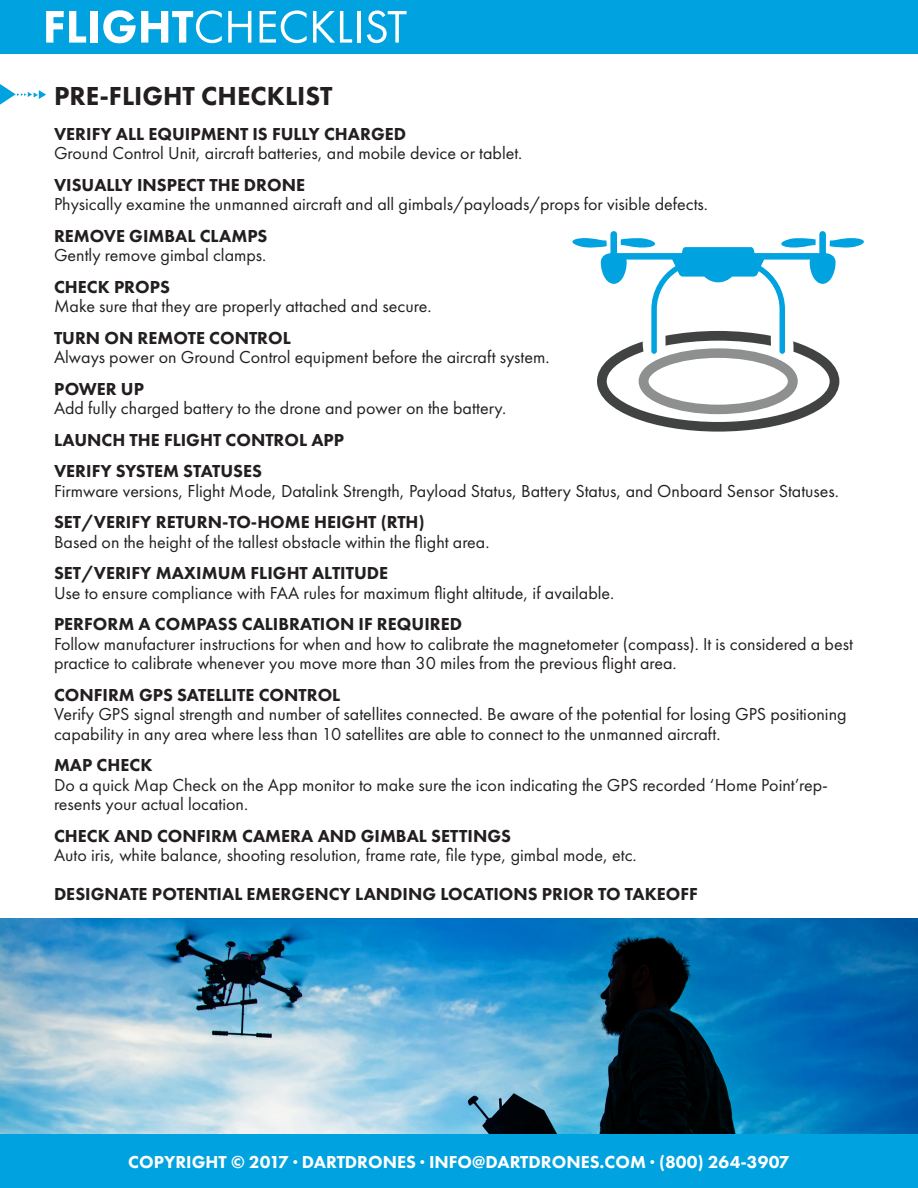
<style>
.page{position:relative;width:918px;height:1188px;background:#fff}
.page>*{position:absolute;margin:0;border:0;box-sizing:border-box;transform-origin:0 0}
.t1{font:800 27px "Futura PT";color:#231f20}
.t2{font:18px/19.5px "Futura PT";color:#231f20}
.t3{font:800 18px "Futura PT";color:#231f20}
.t4{font:800 18px "Futura PT";color:#fff}
.s1{font-weight:800}
</style>
<div class="page">
<img style="left:0;top:918px;width:918px;height:216px">
<div style="left:0;top:1134px;width:918px;height:54px;background:#00a2df"></div>
<svg style="left:0;top:84px;width:46px;height:21px"></svg>
<div style="left:0;top:0;width:918px;height:54px;background:#00a2df"></div>
<svg style="left:46px;top:11px;width:40px;height:32px"></svg>
<div style="left:90px;top:11px;width:8px;height:32px;background:#fff"></div>
<svg style="left:103px;top:10px;width:119px;height:33px"></svg>
<svg style="left:228px;top:11px;width:23px;height:32px"></svg>
<svg style="left:260px;top:10px;width:47px;height:33px"></svg>
<svg style="left:313px;top:11px;width:39px;height:32px"></svg>
<hr style="left:357px;top:11px;width:3px;height:32px;background:#fff">
<svg style="left:367px;top:10px;width:40px;height:33px"></svg>
<svg style="left:572px;top:231px;width:292px;height:201px"></svg>
<p class="t1" style="left:54px;top:79px;width:280px">PRE-FLIGHT CHECKLIST</p>
<p class="t2" style="left:54px;top:124px;width:470px"><span class="s1">VERIFY ALL EQUIPMENT IS FULLY CHARGED<br></span>Ground Control Unit, aircraft batteries, and mobile device or tablet.</p>
<p class="t3" style="left:54px;top:174px;width:253px">VISUALLY INSPECT THE DRONE</p>
<p class="t2" style="left:54px;top:195px;width:655px">Physically examine the unmanned aircraft and all gimbals/payloads/props for visible defects.</p>
<p class="t2" style="left:54px;top:226px;width:215px"><span class="s1">REMOVE GIMBAL CLAMPS<br></span>Gently remove gimbal clamps.</p>
<p class="t3" style="left:54px;top:276px;width:118px">CHECK PROPS</p>
<p class="t2" style="left:54px;top:297px;width:379px">Make sure that they are properly attached and secure.</p>
<p class="t2" style="left:54px;top:328px;width:497px"><span class="s1">TURN ON REMOTE CONTROL<br></span>Always power on Ground Control equipment before the aircraft system.</p>
<p class="t3" style="left:54px;top:378px;width:91px">POWER UP</p>
<p class="t2" style="left:54px;top:399px;width:454px">Add fully charged battery to the drone and power on the battery.</p>
<p class="t3" style="left:54px;top:429px;width:292px">LAUNCH THE FLIGHT CONTROL APP</p>
<p class="t3" style="left:54px;top:460px;width:210px">VERIFY SYSTEM STATUSES</p>
<p class="t2" style="left:54px;top:481px;width:787px">Firmware versions, Flight Mode, Datalink Strength, Payload Status, Battery Status, and Onboard Sensor Statuses.</p>
<p class="t2" style="left:54px;top:513px;width:437px"><span class="s1">SET/VERIFY RETURN-TO-HOME HEIGHT (RTH)<br></span>Based on the height of the tallest obstacle within the flight area.</p>
<p class="t2" style="left:54px;top:564px;width:562px"><span class="s1">SET/VERIFY MAXIMUM FLIGHT ALTITUDE<br></span>Use to ensure compliance with FAA rules for maximum flight altitude, if available.</p>
<p class="t2" style="left:54px;top:615px;width:800px"><span class="s1">PERFORM A COMPASS CALIBRATION IF REQUIRED<br></span>Follow manufacturer instructions for when and how to calibrate the magnetometer (compass). It is considered a best practice to calibrate whenever you move more than 30 miles from the previous flight area.</p>
<p class="t2" style="left:54px;top:685px;width:794px"><span class="s1">CONFIRM GPS SATELLITE CONTROL<br></span>Verify GPS signal strength and number of satellites connected. Be aware of the potential for losing GPS positioning capability in any area where less than 10 satellites are able to connect to the unmanned aircraft.</p>
<p class="t3" style="left:54px;top:754px;width:100px">MAP CHECK</p>
<p class="t2" style="left:54px;top:775px;width:775px">Do a quick Map Check on the App monitor to make sure the icon indicating the GPS recorded ‘Home Point’rep&shy;resents your actual location.</p>
<p class="t3" style="left:54px;top:825px;width:459px">CHECK AND CONFIRM CAMERA AND GIMBAL SETTINGS</p>
<p class="t2" style="left:54px;top:846px;width:584px">Auto iris, white balance, shooting resolution, frame rate, file type, gimbal mode, etc.</p>
<p class="t3" style="left:54px;top:883px;width:645px">DESIGNATE POTENTIAL EMERGENCY LANDING LOCATIONS PRIOR TO TAKEOFF</p>
<p class="t4" style="left:128px;top:1151px;width:663px">COPYRIGHT © 2017 · DARTDRONES · INFO@DARTDRONES.COM · (800) 264-3907</p>
</div>
